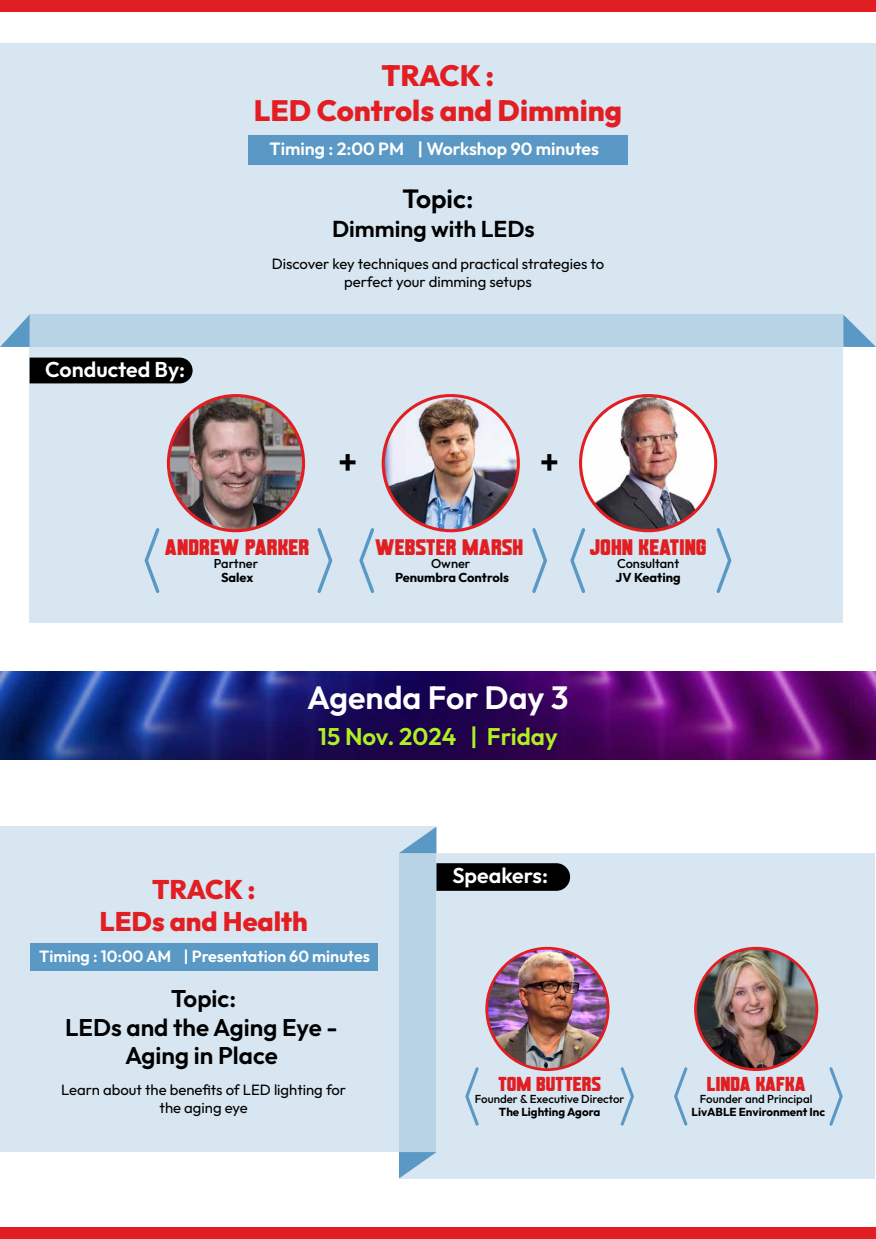
<style>
.page{position:relative;width:876px;height:1239px;background:#fff}
.page>*{position:absolute;margin:0;border:0;box-sizing:border-box;transform-origin:0 0}
.t1{font:600 34.74px "Outfit";color:#000}
.t2{font:600 32.2px "Outfit";color:#fff}
.t3{font:800 29.31px/35.2px "Outfit";color:#e21e22;text-align:center}
.t4{font:800 26.86px/32.2px "Outfit";color:#e21e22;text-align:center}
.t5{font:600 26.34px "Outfit";color:#000}
.t6{font:600 24.15px/29px "Outfit";color:#000;text-align:center}
.t7{font:600 24.06px "Outfit";color:#aff022}
.t8{font:600 22.93px "Outfit";color:#000}
.t9{font:21.7px "PECHOS Regular";color:#e11e22}
.t10{font:600 21.44px "Outfit";color:#fff}
.t11{font:19.43px "PECHOS Regular";color:#e11e22}
.t12{font:600 17.68px "Outfit";color:#fff}
.t13{font:600 16.19px "Outfit";color:#fff}
.t14{font:14.88px/17.8px "Outfit";color:#000;text-align:center}
.t15{font:700 12.86px "Outfit";color:#000}
.t16{font:500 12.86px "Outfit";color:#000}
.t17{font:500 11.55px "Outfit";color:#000}
.t18{font:700 11.55px "Outfit";color:#000}
</style>
<div class="page">
<div style="left:0;top:826px;width:436px;height:325px;background:#d7e6f1"></div>
<svg style="left:399px;top:852px;width:475px;height:326px;background:#d4e3ef"></svg>
<div style="left:30px;top:943px;width:347px;height:27px;background:#5a99c5"></div>
<svg style="left:401px;top:827px;width:35px;height:25px"></svg>
<svg style="left:399px;top:1151px;width:37px;height:27px"></svg>
<div style="left:436px;top:863px;width:134px;height:27px;background:#000"></div>
<svg style="left:618px;top:1064px;width:17px;height:63px"></svg>
<svg style="left:463px;top:1064px;width:18px;height:63px"></svg>
<svg style="left:485px;top:946px;width:124px;height:124px"></svg>
<img style="left:488px;top:949px;width:118px;height:118px;border-radius:59px">
<svg style="left:826px;top:1064px;width:18px;height:63px"></svg>
<svg style="left:672px;top:1064px;width:17px;height:63px"></svg>
<svg style="left:694px;top:946px;width:124px;height:124px"></svg>
<img style="left:696px;top:949px;width:119px;height:118px;border-radius:59px">
<div style="left:0;top:0;width:875px;height:12px;background:#e11e22"></div>
<div style="left:0;top:1227px;width:875px;height:11px;background:#e11e22"></div>
<div style="left:0;top:43px;width:875px;height:304px;background:#d7e6f1"></div>
<svg style="left:30px;top:314px;width:813px;height:308px;background:#d2e3ef"></svg>
<svg style="left:0;top:314px;width:30px;height:33px"></svg>
<svg style="left:843px;top:314px;width:32px;height:33px"></svg>
<div style="left:248px;top:135px;width:379px;height:30px;background:#5a99c5"></div>
<img style="left:0;top:671px;width:875px;height:88px">
<svg style="left:713px;top:525px;width:20px;height:70px"></svg>
<svg style="left:568px;top:525px;width:19px;height:70px"></svg>
<svg style="left:579px;top:394px;width:138px;height:138px"></svg>
<img style="left:582px;top:397px;width:132px;height:132px;border-radius:66px">
<svg style="left:529px;top:525px;width:20px;height:70px"></svg>
<svg style="left:357px;top:525px;width:20px;height:70px"></svg>
<svg style="left:381px;top:394px;width:139px;height:138px"></svg>
<img style="left:384px;top:397px;width:132px;height:132px;border-radius:66px">
<svg style="left:315px;top:525px;width:19px;height:70px"></svg>
<svg style="left:143px;top:525px;width:19px;height:70px"></svg>
<svg style="left:167px;top:394px;width:138px;height:138px"></svg>
<img style="left:170px;top:397px;width:132px;height:132px;border-radius:66px">
<div style="left:30px;top:357px;width:162px;height:26px;background:#000"></div>
<h3 class="t3" style="left:254px;top:58px;width:370px">TRACK :<br>LED Controls and Dimming</h3>
<p class="t12" style="left:269px;top:138px;width:331px">Timing : 2:00 PM | Workshop 90 minutes</p>
<h3 class="t5" style="left:402px;top:183px;width:72px">Topic:</h3>
<h3 class="t8" style="left:332px;top:215px;width:204px">Dimming with LEDs</h3>
<h3 class="t10" style="left:45px;top:357px;width:141px">Conducted By:</h3>
<p class="t14" style="left:272px;top:255px;width:334px">Discover key techniques and practical strategies to perfect your dimming setups</p>
<h1 class="t1" style="left:338px;top:442px;width:21px">+</h1>
<h1 class="t1" style="left:539px;top:442px;width:21px">+</h1>
<h3 class="t9" style="left:165px;top:537px;width:146px">ANDREW PARKER</h3>
<p class="t16" style="left:214px;top:556px;width:46px">Partner</p>
<p class="t15" style="left:221px;top:570px;width:34px">Salex</p>
<h3 class="t9" style="left:375px;top:537px;width:150px">WEBSTER MARSH</h3>
<p class="t16" style="left:431px;top:556px;width:41px">Owner</p>
<p class="t15" style="left:395px;top:570px;width:115px">Penumbra Controls</p>
<h3 class="t9" style="left:589px;top:537px;width:119px">JOHN KEATING</h3>
<p class="t16" style="left:617px;top:556px;width:64px">Consultant</p>
<p class="t15" style="left:615px;top:570px;width:66px">JV Keating</p>
<h2 class="t2" style="left:307px;top:679px;width:263px">Agenda For Day 3</h2>
<h3 class="t7" style="left:318px;top:722px;width:241px">15 Nov. 2024 | Friday</h3>
<h3 class="t4" style="left:99px;top:872px;width:210px">TRACK :<br>LEDs and Health</h3>
<p class="t13" style="left:39px;top:946px;width:332px">Timing : 10:00 AM | Presentation 60 minutes</p>
<h3 class="t6" style="left:65px;top:983px;width:274px">Topic:<br>LEDs and the Aging Eye -<br>Aging in Place</h3>
<h3 class="t10" style="left:452px;top:863px;width:97px">Speakers:</h3>
<p class="t14" style="left:61px;top:1080px;width:286px">Learn about the benefits of LED lighting for the aging eye</p>
<h3 class="t11" style="left:498px;top:1075px;width:105px">TOM BUTTERS</h3>
<p class="t17" style="left:475px;top:1092px;width:151px">Founder &amp; Executive Director</p>
<p class="t18" style="left:499px;top:1105px;width:103px">The Lighting Agora</p>
<h3 class="t11" style="left:706px;top:1075px;width:100px">LINDA KAFKA</h3>
<p class="t17" style="left:699px;top:1092px;width:114px">Founder and Principal</p>
<p class="t18" style="left:691px;top:1105px;width:135px">LivABLE Environment Inc</p>
</div>
